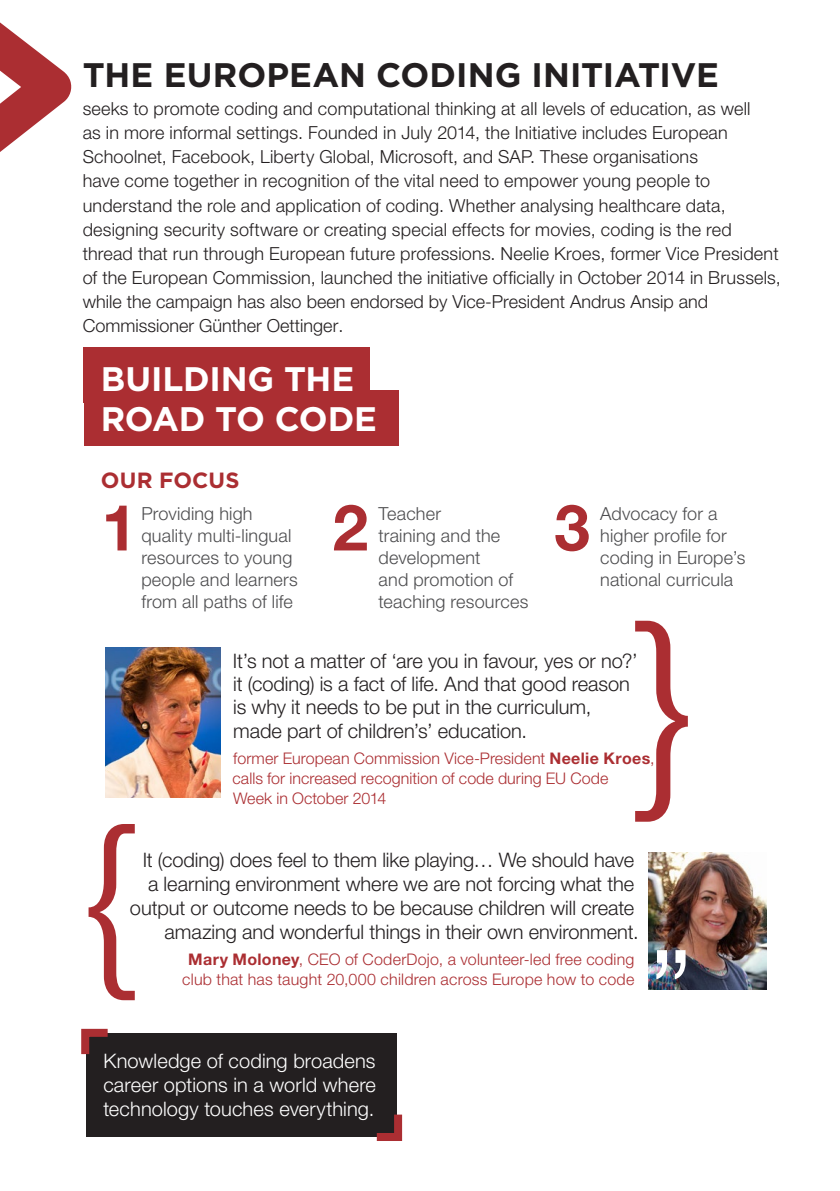
<style>
.page{position:relative;width:840px;height:1191px;background:#fff}
.page>*{position:absolute;margin:0;border:0;box-sizing:border-box;transform-origin:0 0}
.t1{font:300 196.6px "Frutiger LT Std";color:#ab2e32}
.t2{font:700 64px "Helvetica Neue LT Std";color:#ab2e32}
.t3{font:700 34px "Gotham HTF";color:#231f20}
.t4{font:700 34px/40.8px "Gotham HTF";letter-spacing:-.005em;color:#fff}
.t5{font:700 22px "Gotham HTF";letter-spacing:.005em;color:#ab2e32}
.t6{font:300 20px/24px "Helvetica Neue LT Std";letter-spacing:-.005em;color:#231f20;text-align:right}
.t7{font:300 20px/24px "Helvetica Neue LT Std";letter-spacing:.005em;color:#fff;text-align:justify}
.t8{font:300 18px/24px "Helvetica Neue LT Std";letter-spacing:.01em;color:#231f20}
.t9{font:300 18px/22px "Helvetica Neue LT Std";letter-spacing:.01em;color:#4d4d4f}
.t10{font:300 16px/20px "Helvetica Neue LT Std";letter-spacing:.005em;color:#ab2e32;text-align:center}
.s1{font-weight:700}
</style>
<div class="page">
<div style="left:84px;top:347px;width:285px;height:56px;background:#ab2e32"></div>
<div style="left:84px;top:390px;width:314px;height:56px;background:#ab2e32"></div>
<img style="left:648px;top:853px;width:118px;height:136px">
<svg style="left:656px;top:950px;width:29px;height:29px"></svg>
<img style="left:105px;top:648px;width:115px;height:149px">
<div style="left:86px;top:1032px;width:311px;height:104px;background:#231f20"></div>
<svg style="left:81px;top:1028px;width:35px;height:27px"></svg>
<svg style="left:368px;top:1114px;width:35px;height:27px"></svg>
<svg style="left:0;top:22px;width:72px;height:130px"></svg>
<h3 class="t3" style="left:83px;top:56px;width:637px">THE EUROPEAN CODING INITIATIVE</h3>
<p class="t8" style="left:83px;top:97px;width:699px">seeks to promote coding and computational thinking at all levels of education, as well<br>as in more informal settings. Founded in July 2014, the Initiative includes European Schoolnet, Facebook, Liberty Global, Microsoft, and SAP. These organisations<br>have come together in recognition of the vital need to empower young people to understand the role and application of coding. Whether analysing healthcare data, designing security software or creating special effects for movies, coding is the red thread that run through European future professions. Neelie Kroes, former Vice President of the European Commission, launched the initiative officially in October 2014 in Brussels, while the campaign has also been endorsed by Vice-President Andrus Ansip and Commissioner Günther Oettinger.</p>
<h3 class="t4" style="left:101px;top:357px;width:277px">BUILDING THE<br>ROAD TO CODE</h3>
<p class="t5" style="left:101px;top:467px;width:140px">OUR FOCUS</p>
<h2 class="t2" style="left:101px;top:488px;width:37px">1</h2>
<h2 class="t2" style="left:554px;top:488px;width:37px">3</h2>
<h2 class="t2" style="left:332px;top:488px;width:37px">2</h2>
<p class="t9" style="left:141px;top:502px;width:158px">Providing high quality multi-lingual resources to young people and learners from all paths of life</p>
<p class="t9" style="left:378px;top:502px;width:151px">Teacher<br>training and the development<br>and promotion of teaching resources</p>
<p class="t9" style="left:600px;top:502px;width:147px">Advocacy for a higher profile for coding in Europe’s national curricula</p>
<p class="t6" style="left:233px;top:649px;width:406px;line-height:23.4px;text-align:left">It’s not a matter of ‘are you in favour, yes or no?’ it (coding) is a fact of life. And that good reason is why it needs to be put in the curriculum, made part of children’s’ education.</p>
<p class="t10" style="left:232px;top:748px;width:423px;text-align:left">former European Commission Vice-President <span class="s1">Neelie Kroes</span>, calls for increased recognition of code during EU Code<br>Week in October 2014</p>
<h1 class="t1" style="left:81px;top:793px;width:56px">{</h1>
<p class="t6" style="left:130px;top:847px;width:510px">It (coding) does feel to them like playing… We should have<br>a learning environment where we are not forcing what the output or outcome needs to be because children will create amazing and wonderful things in their own environment.</p>
<p class="t10" style="left:182px;top:949px;width:453px"><span class="s1">Mary Moloney</span>, CEO of CoderDojo, a volunteer-led free coding club that has taught 20,000 children across Europe how to code</p>
<p class="t7" style="left:103px;top:1048px;width:274px">Knowledge of coding broadens career options in a world where technology touches everything.</p>
</div>
